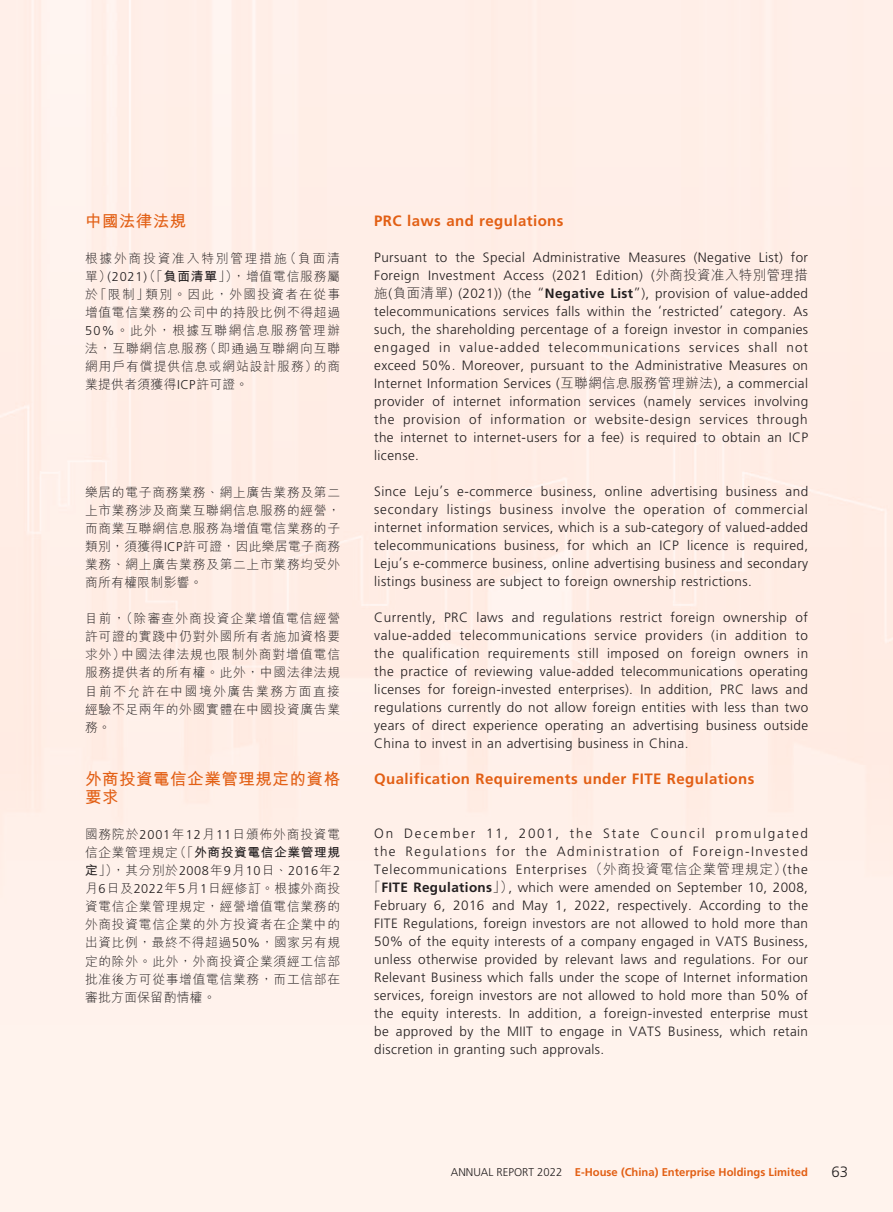
<style>
.page{position:relative;width:893px;height:1212px;background:#ffefe8}
.page>*{position:absolute;margin:0;border:0;box-sizing:border-box;transform-origin:0 0}
.t1{font:700 16.5px/18px "M Hei HK";letter-spacing:.035em;color:#e25f14}
.t2{font:700 15px "Frutiger LT Std";letter-spacing:.03em;color:#e25f14}
.t3{font:300 15px "Frutiger LT Std";color:#231f20}
.t4{font:300 13.5px/18px "Frutiger LT Std";letter-spacing:.03em;color:#231f20;text-align:justify}
.t5{font:300 13.5px "Frutiger LT Std";letter-spacing:.105em;color:#231f20}
.t6{font:300 13.5px "Frutiger LT Std";letter-spacing:.065em;color:#231f20}
.t7{font:300 13.5px "Frutiger LT Std";letter-spacing:.135em;color:#231f20}
.t8{font:300 12.75px/18px "M Hei HK";letter-spacing:.055em;color:#231f20;text-align:justify}
.t9{font:700 11.25px "Frutiger LT Std";color:#e25f14}
.s1{font-family:"Frutiger LT Std"}
.s2{font-weight:700}
.s3{font-family:"M Hei HK"}
.s4{font-weight:300;color:#231f20}
</style>
<div class="page">
<hr style="left:0;top:0;width:1px;height:1212px;background:#ffe7db">
<p class="t1" style="left:85px;top:211px;width:103px">中國法律法規</p>
<p class="t8" style="left:85px;top:249px;width:257px">根據外商投資准入特別管理措施（負面清單）<span class="s1">(2021)</span>（「<span class="s2">負面清單</span>」），增值電信服務屬於「限制」類別。因此，外國投資者在從事增值電信業務的公司中的持股比例不得超過<span class="s1">50%</span>。此外，根據互聯網信息服務管理辦法，互聯網信息服務（即通過互聯網向互聯網用戶有償提供信息或網站設計服務）的商業提供者須獲得<span class="s1">ICP</span>許可證。</p>
<p class="t8" style="left:85px;top:483px;width:257px">樂居的電子商務業務、網上廣告業務及第二上市業務涉及商業互聯網信息服務的經營，而商業互聯網信息服務為增值電信業務的子類別，須獲得<span class="s1">ICP</span>許可證，因此樂居電子商務業務、網上廣告業務及第二上市業務均受外商所有權限制影響。</p>
<p class="t8" style="left:85px;top:610px;width:257px">目前，（除審查外商投資企業增值電信經營許可證的實踐中仍對外國所有者施加資格要求外）中國法律法規也限制外商對增值電信服務提供者的所有權。此外，中國法律法規目前不允許在中國境外廣告業務方面直接經驗不足兩年的外國實體在中國投資廣告業務。</p>
<p class="t1" style="left:85px;top:769px;width:257px">外商投資電信企業管理規定的資格要求</p>
<p class="t8" style="left:85px;top:825px;width:257px">國務院於<span class="s1">2001</span>年<span class="s1">12</span>月<span class="s1">11</span>日頒佈外商投資電信企業管理規定（「<span class="s2">外商投資電信企業管理規定</span>」），其分別於<span class="s1">2008</span>年<span class="s1">9</span>月<span class="s1">10</span>日、<span class="s1">2016</span>年<span class="s1">2</span>月<span class="s1">6</span>日及<span class="s1">2022</span>年<span class="s1">5</span>月<span class="s1">1</span>日經修訂。根據外商投資電信企業管理規定，經營增值電信業務的外商投資電信企業的外方投資者在企業中的出資比例，最終不得超過<span class="s1">50%</span>，國家另有規定的除外。此外，外商投資企業須經工信部批准後方可從事增值電信業務，而工信部在審批方面保留酌情權。</p>
<p class="t2" style="left:374px;top:212px;width:191px">PRC laws and regulations</p>
<p class="t4" style="left:374px;top:249px;width:436px">Pursuant to the Special Administrative Measures (Negative List) for Foreign Investment Access (2021 Edition) (<span class="s3">外商投資准入特別管理措施</span>(<span class="s3">負面清單</span>) (2021)) (the “<span class="s2">Negative List</span>”), provision of value-added telecommunications services falls within the ‘restricted’ category. As such, the shareholding percentage of a foreign investor in companies engaged in value-added telecommunications services shall not exceed 50%. Moreover, pursuant to the Administrative Measures on Internet Information Services (<span class="s3">互聯網信息服務管理辦法</span>), a commercial provider of internet information services (namely services involving the provision of information or website-design services through the internet to internet-users for a fee) is required to obtain an ICP license.</p>
<p class="t4" style="left:374px;top:482px;width:435px">Since Leju’s e-commerce business, online advertising business and secondary listings business involve the operation of commercial internet information services, which is a sub-category of valued-added telecommunications business, for which an ICP licence is required, Leju’s e-commerce business, online advertising business and secondary listings business are subject to foreign ownership restrictions.</p>
<p class="t4" style="left:374px;top:608px;width:435px">Currently, PRC laws and regulations restrict foreign ownership of value-added telecommunications service providers (in addition to the qualification requirements still imposed on foreign owners in the practice of reviewing value-added telecommunications operating licenses for foreign-invested enterprises). In addition, PRC laws and regulations currently do not allow foreign entities with less than two years of direct experience operating an advertising business outside China to invest in an advertising business in China.</p>
<p class="t2" style="left:374px;top:770px;width:382px">Qualification Requirements under FITE Regulations</p>
<p class="t7" style="left:374px;top:826px;width:435px">On December 11, 2001, the State Council promulgated</p>
<p class="t5" style="left:374px;top:844px;width:435px">the Regulations for the Administration of Foreign-Invested</p>
<p class="t6" style="left:374px;top:862px;width:435px">Telecommunications Enterprises <span class="s3">（外商投資電信企業管理規定）</span>(the</p>
<p class="t4" style="left:367px;top:879px;width:442px"><span class="s3">「</span><span class="s2">FITE Regulations</span><span class="s3">」）</span>, which were amended on September 10, 2008,</p>
<p class="t4" style="left:374px;top:897px;width:435px">February 6, 2016 and May 1, 2022, respectively. According to the</p>
<p class="t4" style="left:374px;top:915px;width:435px">FITE Regulations, foreign investors are not allowed to hold more than</p>
<p class="t4" style="left:374px;top:933px;width:435px">50% of the equity interests of a company engaged in VATS Business,</p>
<p class="t4" style="left:374px;top:951px;width:435px">unless otherwise provided by relevant laws and regulations. For our</p>
<p class="t4" style="left:374px;top:968px;width:435px">Relevant Business which falls under the scope of Internet information</p>
<p class="t4" style="left:374px;top:986px;width:435px">services, foreign investors are not allowed to hold more than 50% of</p>
<p class="t4" style="left:374px;top:1004px;width:435px">the equity interests. In addition, a foreign-invested enterprise must</p>
<p class="t4" style="left:374px;top:1022px;width:435px">be approved by the MIIT to engage in VATS Business, which retain</p>
<p class="t4" style="left:374px;top:1040px;width:232px">discretion in granting such approvals.</p>
<p class="t9" style="left:451px;top:1165px;width:359px"><span class="s4">ANNUAL REPORT 2022</span> E-House (China) Enterprise Holdings Limited</p>
<p class="t3" style="left:831px;top:1163px;width:18px">63</p>
</div>
